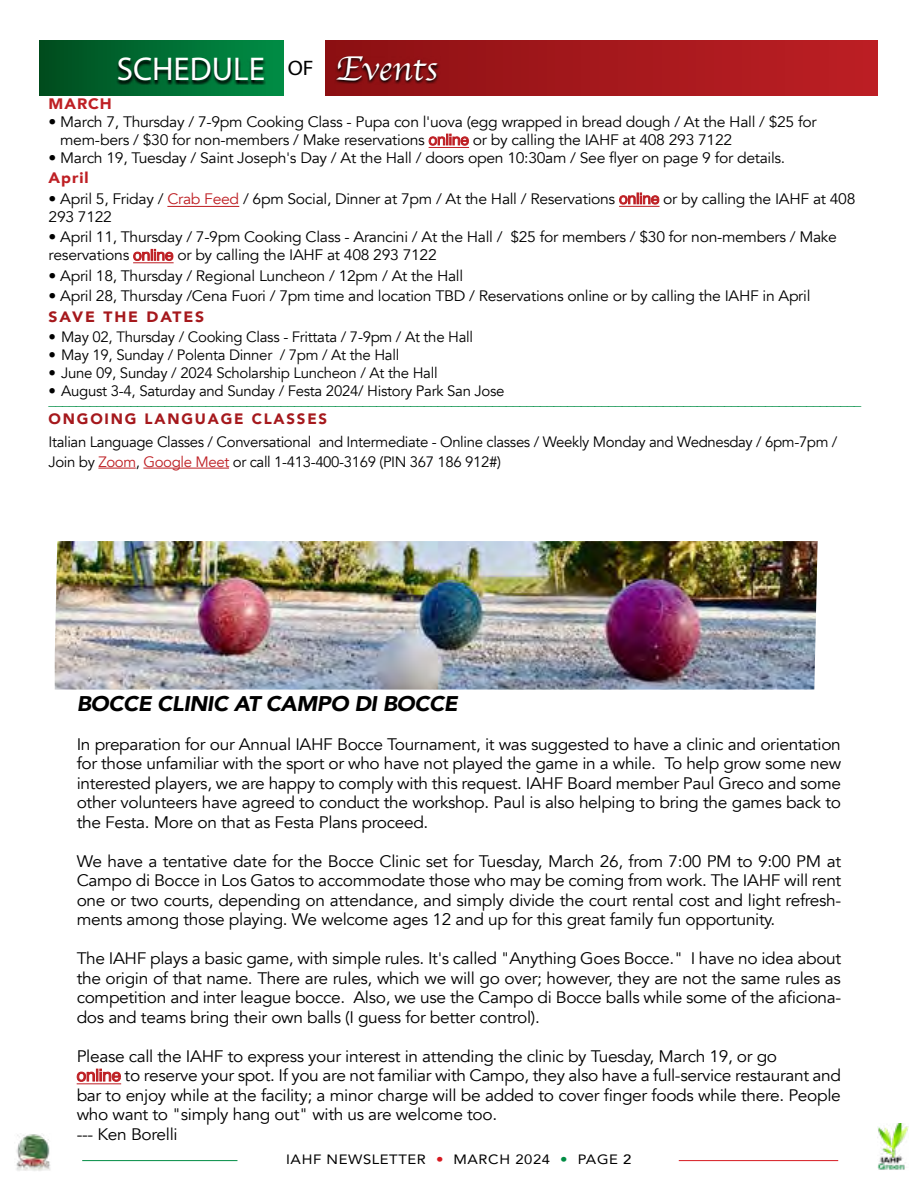
<style>
.page{position:relative;width:918px;height:1188px;background:#fff}
.page>*{position:absolute;margin:0;border:0;box-sizing:border-box;transform-origin:0 0}
.t1{font:33px "Myriad Pro";color:#fff}
.t2{font:italic 900 21.15px "Avenir";letter-spacing:-.02em;color:#000;scale:1.04 1}
.t3{font:16.65px/19.5px "Avenir";letter-spacing:-.02em;color:#000;text-align:justify;scale:1.04 1}
.t4{font:15.15px/18px "Avenir";letter-spacing:-.02em;color:#000;scale:1.04 1}
.t5{font:900 15.15px "Avenir";letter-spacing:.06em;color:#be1f24;scale:1.04 1}
.t6{font:15px/19.5px "Avenir";letter-spacing:-.02em;color:#000}
.t7{font:800 15px "Avenir";color:#008c44}
.t8{font:900 15px "Avenir";letter-spacing:.12em;color:#a5181c}
.t9{font:900 15px "Avenir";letter-spacing:.12em;color:#a5181c;scale:1.05 1}
.t10{font:13.5px "Avenir";letter-spacing:.04em;color:#000;scale:1.1 1}
.s1{font-family:"Apple Chancery";font-size:36px}
.s2{font-family:"Helvetica";color:#be1f24}
.s3{color:#be1f24}
.s4{color:#d71920}
.s5{color:#008c44}
.s6{font-weight:500}
</style>
<div class="page">
<hr style="left:98px;top:468px;width:38px;height:1px;background:#be1f24">
<hr style="left:143px;top:468px;width:86px;height:1px;background:#be1f24">
<hr style="left:429px;top:147px;width:40px;height:1px;background:#be1f24">
<hr style="left:133px;top:262px;width:41px;height:1px;background:#be1f24">
<hr style="left:619px;top:206px;width:41px;height:1px;background:#be1f24">
<hr style="left:167px;top:206px;width:72px;height:1px;background:#be1f24">
<div style="left:325px;top:40px;width:553px;height:56px;background:linear-gradient(to right,#8b1013,#bd1f25)"></div>
<div style="left:40px;top:40px;width:243px;height:56px;background:linear-gradient(to right,#004c1f,#008e46)"></div>
<svg style="left:116px;top:59px;width:150px;height:26px;background:#005226"></svg>
<svg style="left:334px;top:56px;width:107px;height:29px;background:#6f0c0f"></svg>
<img style="left:55px;top:541px;width:763px;height:149px">
<img style="left:877px;top:1124px;width:32px;height:46px">
<hr style="left:82px;top:1160px;width:155px;height:1px;background:#008c44">
<hr style="left:679px;top:1160px;width:159px;height:1px;background:#d71920">
<hr style="left:77px;top:1083px;width:44px;height:1px;background:#be1f24">
<img style="left:16px;top:1134px;width:35px;height:37px">
<h1 class="t1" style="left:117px;top:49px;width:322px">SCHEDULE <sup>OF</sup> <span class="s1">Events</span></h1>
<p class="t5" style="left:49px;top:91px;width:62px">MARCH</p>
<p class="t4" style="left:60px;top:113px;width:729px;text-indent:-12px">• March 7, Thursday / 7-9pm Cooking Class - Pupa con l'uova (egg wrapped in bread dough / At the Hall / $25 for mem-bers / $30 for non-members / Make reservations <span class="s2">online</span> or by calling the IAHF at 408 293 7122</p>
<p class="t4" style="left:49px;top:149px;width:710px">• March 19, Tuesday / Saint Joseph's Day / At the Hall / doors open 10:30am / See flyer on page 9 for details.</p>
<p class="t5" style="left:49px;top:165px;width:40px">April</p>
<p class="t4" style="left:49px;top:190px;width:777px">• April 5, Friday / <span class="s3">Crab Feed</span> / 6pm Social, Dinner at 7pm / At the Hall / Reservations <span class="s2">online</span> or by calling the IAHF at 408<br>293 7122</p>
<p class="t4" style="left:49px;top:228px;width:760px">• April 11, Thursday / 7-9pm Cooking Class - Arancini / At the Hall / $25 for members / $30 for non-members / Make reservations <span class="s2">online</span> or by calling the IAHF at 408 293 7122</p>
<p class="t4" style="left:49px;top:267px;width:400px">• April 18, Thursday / Regional Luncheon / 12pm / At the Hall</p>
<p class="t4" style="left:49px;top:287px;width:734px">• April 28, Thursday /Cena Fuori / 7pm time and location TBD / Reservations online or by calling the IAHF in April</p>
<p class="t9" style="left:49px;top:303px;width:150px">SAVE THE DATES</p>
<p class="t6" style="left:49px;top:327px;width:426px">• May 02, Thursday / Cooking Class - Frittata / 7-9pm / At the Hall</p>
<p class="t6" style="left:49px;top:345px;width:352px">• May 19, Sunday / Polenta Dinner / 7pm / At the Hall</p>
<p class="t6" style="left:49px;top:363px;width:391px">• June 09, Sunday / 2024 Scholarship Luncheon / At the Hall</p>
<p class="t6" style="left:49px;top:381px;width:458px">• August 3-4, Saturday and Sunday / Festa 2024/ History Park San Jose</p>
<p class="t7" style="left:49px;top:388px;width:814px">_______________________________________________________________________________________________________________________</p>
<p class="t8" style="left:49px;top:406px;width:280px">ONGOING LANGUAGE CLASSES</p>
<p class="t6" style="left:49px;top:433px;width:790px">Italian Language Classes / Conversational and Intermediate - Online classes / Weekly Monday and Wednesday / 6pm-7pm /<br>Join by <span class="s3">Zoom</span>, <span class="s3">Google Meet</span> or call 1-413-400-3169 (PIN 367 186 912#)</p>
<p class="t2" style="left:77px;top:686px;width:368px">BOCCE CLINIC AT CAMPO DI BOCCE</p>
<p class="t3" style="left:77px;top:734px;width:737px">In preparation for our Annual IAHF Bocce Tournament, it was suggested to have a clinic and orientation for those unfamiliar with the sport or who have not played the game in a while. To help grow some new interested players, we are happy to comply with this request. IAHF Board member Paul Greco and some other volunteers have agreed to conduct the workshop. Paul is also helping to bring the games back to the Festa. More on that as Festa Plans proceed.</p>
<p class="t3" style="left:77px;top:851px;width:737px">We have a tentative date for the Bocce Clinic set for Tuesday, March 26, from 7:00 PM to 9:00 PM at Campo di Bocce in Los Gatos to accommodate those who may be coming from work. The IAHF will rent one or two courts, depending on attendance, and simply divide the court rental cost and light refresh&shy;ments among those playing. We welcome ages 12 and up for this great family fun opportunity.</p>
<p class="t3" style="left:77px;top:949px;width:737px">The IAHF plays a basic game, with simple rules. It's called "Anything Goes Bocce." I have no idea about the origin of that name. There are rules, which we will go over; however, they are not the same rules as competition and inter league bocce. Also, we use the Campo di Bocce balls while some of the aficiona&shy;dos and teams bring their own balls (I guess for better control).</p>
<p class="t3" style="left:77px;top:1046px;width:737px;text-align:left">Please call the IAHF to express your interest in attending the clinic by Tuesday, March 19, or go<br><span class="s2">online</span> to reserve your spot. If you are not familiar with Campo, they also have a full-service restaurant and bar to enjoy while at the facility; a minor charge will be added to cover finger foods while there. People who want to "simply hang out" with us are welcome too.<br>--- Ken Borelli</p>
<p class="t10" style="left:286px;top:1149px;width:315px">IAHF NEWSLETTER <span class="s4">•</span> MARCH 2024 <span class="s5">•</span> PAGE <span class="s6">2</span></p>
</div>
